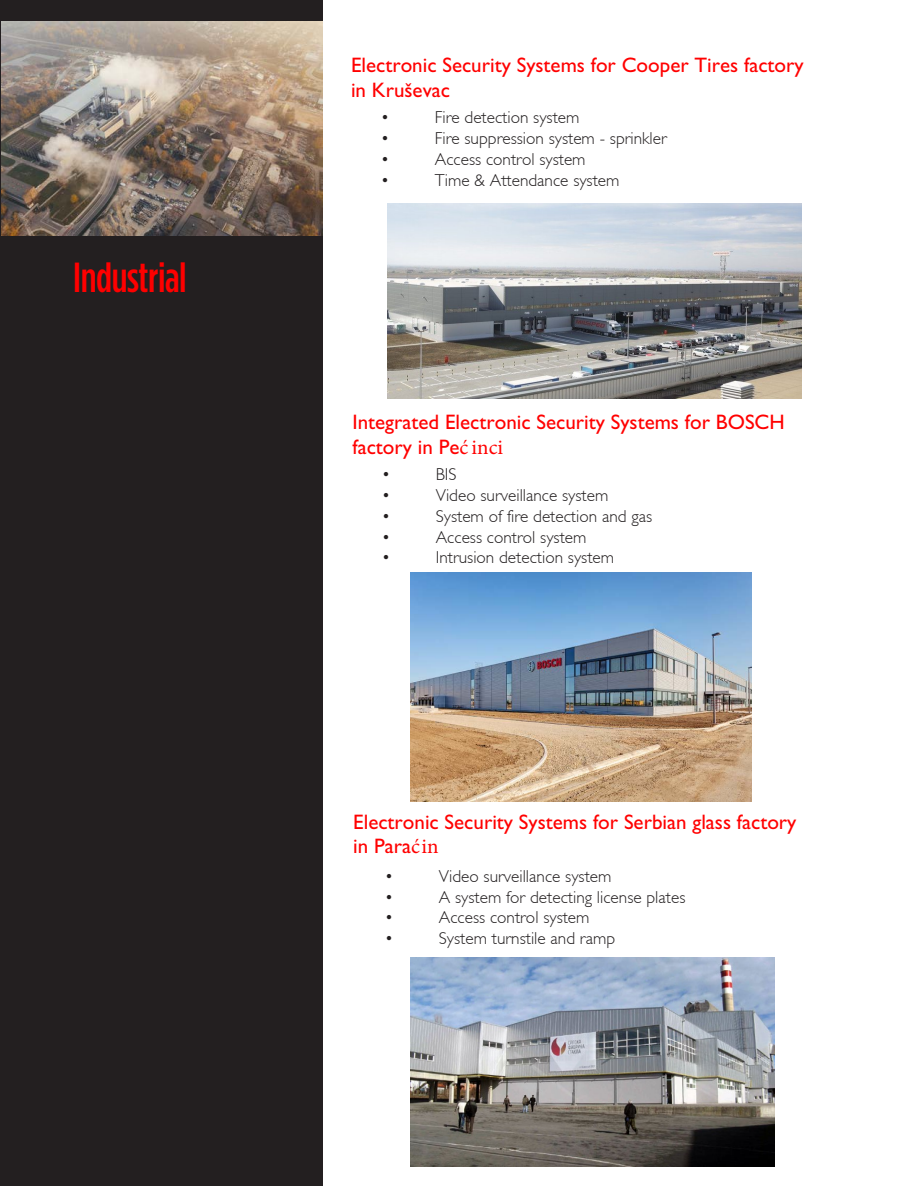
<style>
.page{position:relative;width:918px;height:1188px;background:#fff}
.page>*{position:absolute;margin:0;border:0;box-sizing:border-box;transform-origin:0 0}
.t1{font:500 42px "Gotham Condensed";letter-spacing:-.01em;color:#f00}
.t2{font:21px/25.7px "Gill Sans";color:#f00}
.t3{font:300 17.25px "Gill Sans";color:#231f20}
.s1{font-family:"Minion Pro"}
</style>
<div class="page">
<div style="left:0;top:0;width:322px;height:1186px;background:#231f20"></div>
<img style="left:2px;top:22px;width:320px;height:213px">
<img style="left:387px;top:204px;width:414px;height:195px">
<img style="left:411px;top:572px;width:340px;height:229px">
<img style="left:410px;top:957px;width:365px;height:209px">
<h1 class="t1" style="left:73px;top:254px;width:115px">Industrial</h1>
<p class="t2" style="left:351px;top:52px;width:454px">Electronic Security Systems for Cooper Tires factory in Kruševac</p>
<p class="t3" style="left:381px;top:108px;width:10px">•</p>
<p class="t3" style="left:435px;top:108px;width:146px">Fire detection system</p>
<p class="t3" style="left:381px;top:129px;width:10px">•</p>
<p class="t3" style="left:435px;top:129px;width:233px">Fire suppression system - sprinkler</p>
<p class="t3" style="left:381px;top:149px;width:10px">•</p>
<p class="t3" style="left:435px;top:149px;width:152px">Access control system</p>
<p class="t3" style="left:381px;top:170px;width:10px">•</p>
<p class="t3" style="left:435px;top:170px;width:186px">Time &amp; Attendance system</p>
<p class="t2" style="left:352px;top:410px;width:434px;line-height:24.6px">Integrated Electronic Security Systems for BOSCH factory in Pe<span class="s1">ć inci</span></p>
<p class="t3" style="left:382px;top:465px;width:10px">•</p>
<p class="t3" style="left:436px;top:465px;width:22px">BIS</p>
<p class="t3" style="left:382px;top:486px;width:10px">•</p>
<p class="t3" style="left:436px;top:486px;width:174px">Video surveillance system</p>
<p class="t3" style="left:382px;top:506px;width:10px">•</p>
<p class="t3" style="left:436px;top:506px;width:218px">System of fire detection and gas</p>
<p class="t3" style="left:382px;top:527px;width:10px">•</p>
<p class="t3" style="left:436px;top:527px;width:152px">Access control system</p>
<p class="t3" style="left:382px;top:548px;width:10px">•</p>
<p class="t3" style="left:436px;top:548px;width:180px">Intrusion detection system</p>
<p class="t2" style="left:353px;top:809px;width:445px;line-height:24.9px">Electronic Security Systems for Serbian glass factory in Para<span class="s1">ćin</span></p>
<p class="t3" style="left:385px;top:866px;width:10px">•</p>
<p class="t3" style="left:439px;top:866px;width:174px">Video surveillance system</p>
<p class="t3" style="left:385px;top:887px;width:10px">•</p>
<p class="t3" style="left:439px;top:887px;width:248px">A system for detecting license plates</p>
<p class="t3" style="left:385px;top:908px;width:10px">•</p>
<p class="t3" style="left:439px;top:908px;width:152px">Access control system</p>
<p class="t3" style="left:385px;top:929px;width:10px">•</p>
<p class="t3" style="left:439px;top:929px;width:178px">System turnstile and ramp</p>
</div>
